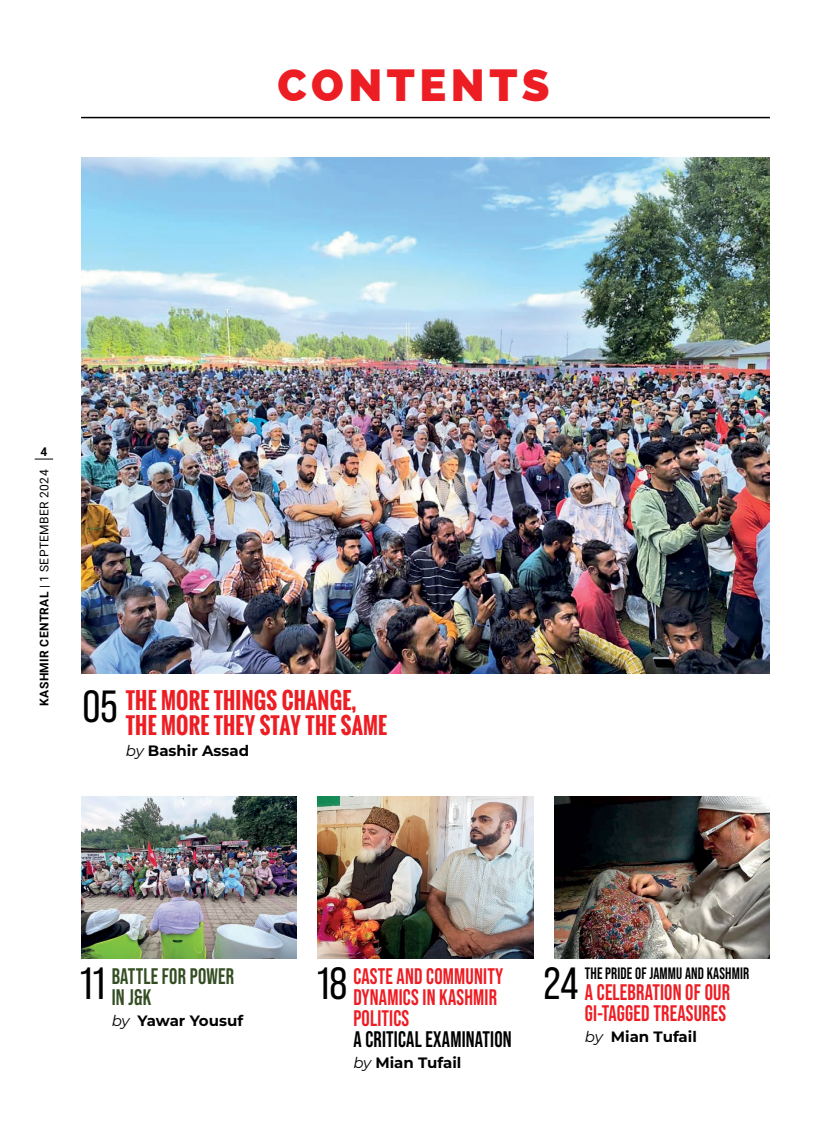
<style>
.page{position:relative;width:824px;height:1148px;background:#fff}
.page>*{position:absolute;margin:0;border:0;box-sizing:border-box;transform-origin:0 0}
.t1{font:800 45px "Raleway";letter-spacing:.1em;color:#ed1d24}
.t2{font:45px "Bebas Neue Pro";color:#000}
.t3{font:700 22.5px/21px "Bebas Neue Pro";letter-spacing:.01em;color:#ed1d24;scale:.92 1}
.t4{font:700 22.5px/25.5px "Oswald";letter-spacing:.01em;color:#ed1d24;scale:.92 1}
.t5{font:700 22.5px "Bebas Neue Pro";letter-spacing:.01em;color:#000;scale:.92 1}
.t6{font:700 22.5px/21px "Bebas Neue Pro";letter-spacing:.01em;color:#344d23;scale:.92 1}
.t7{font:700 16.5px "Bebas Neue Pro";letter-spacing:.01em;color:#000;scale:.92 1}
.t8{font:700 15px "Montserrat";color:#000}
.t9{font:12px "Roboto";letter-spacing:.035em;color:#000}
.t10{font:700 12px "Roboto";color:#000}
.s1{font-weight:700}
.s2{font-weight:400;font-style:italic}
</style>
<div class="page">
<hr style="left:81px;top:117px;width:689px;height:1px;background:#000">
<img style="left:82px;top:158px;width:687px;height:515px">
<img style="left:81px;top:796px;width:216px;height:162px">
<img style="left:554px;top:796px;width:216px;height:162px">
<img style="left:318px;top:796px;width:215px;height:162px">
<svg style="left:35px;top:458px;width:18px;height:1px"></svg>
<h1 class="t1" style="left:277px;top:59px;width:273px">CONTENTS</h1>
<p class="t10" style="left:40px;top:443px;width:8px">4</p>
<p class="t9" style="left:36px;top:706px;width:238px;rotate:-90deg"><span class="s1">KASHMIR CENTRAL</span> | 1 SEPTEMBER 2024</p>
<h1 class="t2" style="left:82px;top:680px;width:37px">05</h1>
<p class="t4" style="left:126px;top:687px;width:285px">THE MORE THINGS CHANGE,<br>THE MORE THEY STAY THE SAME</p>
<p class="t8" style="left:126px;top:740px;width:125px"><span class="s2">by</span> Bashir Assad</p>
<h1 class="t2" style="left:317px;top:957px;width:32px">18</h1>
<h1 class="t2" style="left:80px;top:957px;width:26px">11</h1>
<h1 class="t2" style="left:544px;top:957px;width:36px">24</h1>
<p class="t6" style="left:112px;top:965px;width:135px">BATTLE FOR POWER<br>IN J&amp;K</p>
<p class="t7" style="left:585px;top:963px;width:180px">THE PRIDE OF JAMMU AND KASHMIR</p>
<p class="t3" style="left:353px;top:965px;width:164px">CASTE AND COMMUNITY<br>DYNAMICS IN KASHMIR<br>POLITICS</p>
<p class="t5" style="left:353px;top:1026px;width:174px">A CRITICAL EXAMINATION</p>
<p class="t3" style="left:585px;top:981px;width:159px">A CELEBRATION OF OUR<br>GI-TAGGED TREASURES</p>
<p class="t8" style="left:112px;top:1010px;width:133px"><span class="s2">by</span> Yawar Yousuf</p>
<p class="t8" style="left:585px;top:1026px;width:113px"><span class="s2">by</span> Mian Tufail</p>
<p class="t8" style="left:353px;top:1052px;width:110px"><span class="s2">by</span> Mian Tufail</p>
</div>
